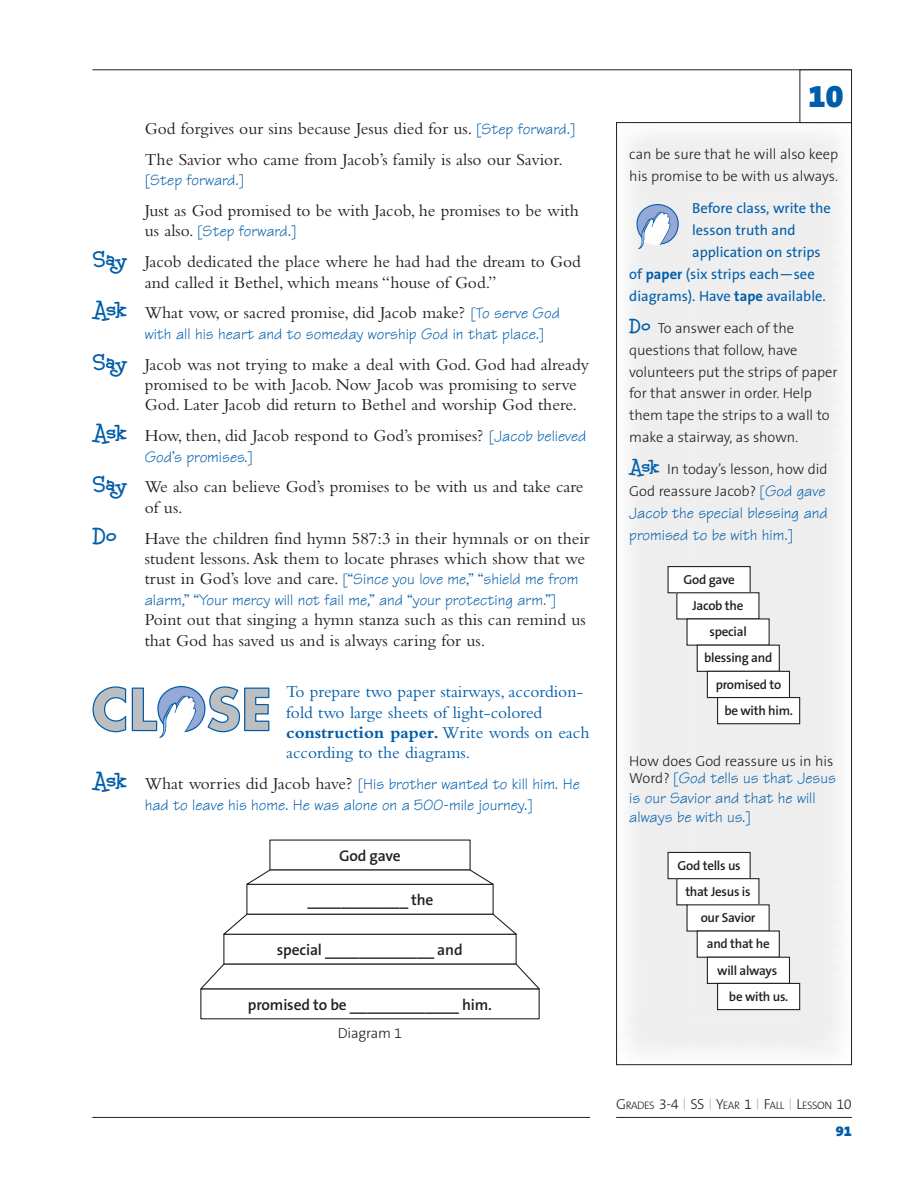
<style>
.page{position:relative;width:918px;height:1188px;background:#fff}
.page>*{position:absolute;margin:0;border:0;box-sizing:border-box;transform-origin:0 0}
.t1{font:900 31.95px "The Sans B9";color:#005daa}
.t2{font:17.4px/20.4px "Bembo";color:#231f20}
.t3{font:17.4px/20.4px "Bembo";color:#005daa}
.t4{font:16.05px/20.4px "Tekton";color:#005daa}
.t5{font:600 15.45px "The Sans B6";letter-spacing:-.01em;color:#231f20}
.t6{font:300 14.55px/21.9px "The Sans B3";letter-spacing:-.005em;color:#231f20}
.t7{font:14.55px "The Sans B5 Plain";color:#005daa}
.t8{font:900 14.55px "The Sans B9";color:#005daa}
.t9{font:600 13.05px "The Sans B6";letter-spacing:-.02em;color:#231f20}
.t10{font:300 10.95px "The Sans B3";letter-spacing:-.045em;color:#231f20}
.s1{font-family:"Tekton";font-size:16.05px;color:#005daa}
.s2{font-family:"Bembo";font-size:17.4px;color:#231f20}
.s3{font-family:"Malihini Tahitian BTN Bold";font-size:23.25px;color:#005daa}
.s4{font-weight:700}
.s5{font-family:"Malihini Tahitian BTN Bold";font-size:23.25px}
.s6{font-family:"The Sans B7";font-weight:700}
.s7{font-family:"Malihini Tahitian BTN Bold";font-weight:400;font-size:20.4px;color:#005daa}
.s8{font-family:"Tekton";font-weight:400;font-size:16.05px;color:#005daa}
.s9{font-family:"The Sans B3";font-weight:300;font-size:14.55px;color:#231f20}
.s10{font-size:14.55px}
</style>
<div class="page">
<hr style="left:616px;top:1117px;width:236px;height:1px;background:#231f20">
<hr style="left:92px;top:1117px;width:498px;height:1px;background:#231f20">
<svg style="left:207px;top:686px;width:63px;height:47px"></svg>
<svg style="left:158px;top:687px;width:47px;height:45px"></svg>
<svg style="left:92px;top:686px;width:105px;height:52px"></svg>
<svg style="left:200px;top:839px;width:340px;height:181px"></svg>
<div style="left:629px;top:134px;width:210px;height:918px;background:#eee"></div>
<div style="left:616px;top:122px;width:236px;height:943px;border:1px solid #231f20"></div>
<div style="left:637px;top:205px;width:41px;height:39px;background:#96a9d5;border-radius:50%"></div>
<div style="left:637px;top:204px;width:42px;height:41px;border:1px solid #005daa;border-radius:50%"></div>
<svg style="left:638px;top:211px;width:33px;height:38px"></svg>
<div style="left:668px;top:567px;width:82px;height:26px;background:#fff"></div>
<div style="left:668px;top:566px;width:83px;height:27px;border:1px solid #231f20"></div>
<div style="left:677px;top:593px;width:82px;height:26px;background:#fff"></div>
<div style="left:676px;top:592px;width:83px;height:28px;border:1px solid #231f20"></div>
<div style="left:687px;top:619px;width:82px;height:26px;background:#fff"></div>
<div style="left:686px;top:618px;width:84px;height:28px;border:1px solid #231f20"></div>
<div style="left:697px;top:645px;width:82px;height:26px;background:#fff"></div>
<div style="left:697px;top:645px;width:83px;height:27px;border:1px solid #231f20"></div>
<div style="left:707px;top:671px;width:82px;height:27px;background:#fff"></div>
<div style="left:707px;top:671px;width:83px;height:27px;border:1px solid #231f20"></div>
<div style="left:718px;top:698px;width:82px;height:26px;background:#fff"></div>
<div style="left:717px;top:697px;width:83px;height:27px;border:1px solid #231f20"></div>
<div style="left:668px;top:852px;width:82px;height:27px;background:#fff"></div>
<div style="left:668px;top:852px;width:83px;height:27px;border:1px solid #231f20"></div>
<div style="left:677px;top:879px;width:82px;height:26px;background:#fff"></div>
<div style="left:676px;top:878px;width:83px;height:27px;border:1px solid #231f20"></div>
<div style="left:687px;top:905px;width:82px;height:26px;background:#fff"></div>
<div style="left:697px;top:931px;width:82px;height:26px;background:#fff"></div>
<div style="left:697px;top:930px;width:83px;height:28px;border:1px solid #231f20"></div>
<div style="left:707px;top:957px;width:82px;height:26px;background:#fff"></div>
<div style="left:707px;top:957px;width:83px;height:27px;border:1px solid #231f20"></div>
<div style="left:718px;top:983px;width:82px;height:27px;background:#fff"></div>
<div style="left:717px;top:983px;width:83px;height:27px;border:1px solid #231f20"></div>
<hr style="left:92px;top:69px;width:760px;height:1px;background:#231f20">
<div style="left:800px;top:70px;width:52px;height:53px;border:1px solid #231f20"></div>
<p class="t2" style="left:145px;top:115px;width:432px;line-height:30.9px">God forgives our sins because Jesus died for us. <span class="s1">[Step forward.]<br></span>The Savior who came from Jacob’s family is also our Savior.</p>
<p class="t4" style="left:145px;top:172px;width:101px">[Step forward.]</p>
<p class="t2" style="left:145px;top:202px;width:436px">Just as God promised to be with Jacob, he promises to be with</p>
<p class="t4" style="left:145px;top:223px;width:153px"><span class="s2">us also.</span> [Step forward.]</p>
<p class="t2" style="left:145px;top:253px;width:438px;text-indent:-52px"><span class="s3">Say</span> Jacob dedicated the place where he had had the dream to God and called it Bethel, which means “house of God.”</p>
<p class="t2" style="left:92px;top:304px;width:469px"><span class="s3">Ask</span> What vow, or sacred promise, did Jacob make? <span class="s1">[To serve God</span></p>
<p class="t4" style="left:145px;top:326px;width:401px">with all his heart and to someday worship God in that place.]</p>
<p class="t2" style="left:145px;top:356px;width:446px;text-indent:-52px"><span class="s3">Say</span> Jacob was not trying to make a deal with God. God had already promised to be with Jacob. Now Jacob was promising to serve<br>God. Later Jacob did return to Bethel and worship God there.</p>
<p class="t2" style="left:92px;top:427px;width:496px"><span class="s3">Ask</span> How, then, did Jacob respond to God’s promises? <span class="s1">[Jacob believed</span></p>
<p class="t4" style="left:145px;top:449px;width:110px">God’s promises.]</p>
<p class="t2" style="left:145px;top:478px;width:440px;text-indent:-52px"><span class="s3">Say</span> We also can believe God’s promises to be with us and take care of us.</p>
<p class="t2" style="left:92px;top:530px;width:499px;text-align:right"><span class="s3">Do</span> Have the children find hymn 587:3 in their hymnals or on their student lessons. Ask them to locate phrases which show that we</p>
<p class="t4" style="left:145px;top:571px;width:435px"><span class="s2">trust in God’s love and care.</span> [“Since you love me,” “shield me from alarm,” “Your mercy will not fail me,” and “your protecting arm.”]</p>
<p class="t2" style="left:145px;top:611px;width:443px">Point out that singing a hymn stanza such as this can remind us that God has saved us and is always caring for us.</p>
<p class="t3" style="left:286px;top:683px;width:305px">To prepare two paper stairways, accordion&shy;fold two large sheets of light-colored <span class="s4">construction paper.</span> Write words on each according to the diagrams.</p>
<p class="t4" style="left:92px;top:776px;width:489px;text-align:center"><span class="s5">Ask</span> <span class="s2">What worries did Jacob have?</span> [His brother wanted to kill him. He had to leave his home. He was alone on a 500-mile journey.]</p>
<p class="t5" style="left:339px;top:850px;width:63px">God gave</p>
<p class="t5" style="left:307px;top:894px;width:128px">____________ the</p>
<p class="t5" style="left:277px;top:944px;width:187px">special _____________ and</p>
<p class="t5" style="left:248px;top:998px;width:245px">promised to be _____________ him.</p>
<p class="t6" style="left:338px;top:1024px;width:66px">Diagram 1</p>
<h1 class="t1" style="left:808px;top:83px;width:37px">10</h1>
<p class="t6" style="left:629px;top:145px;width:211px">can be sure that he will also keep his promise to be with us always.</p>
<p class="t7" style="left:692px;top:203px;width:140px">Before class, write the</p>
<p class="t7" style="left:692px;top:225px;width:105px">lesson truth and</p>
<p class="t7" style="left:692px;top:246px;width:130px">application on strips</p>
<p class="t7" style="left:629px;top:268px;width:187px">of <span class="s6">paper</span> (six strips each—see</p>
<p class="t7" style="left:629px;top:290px;width:198px">diagrams). Have <span class="s6">tape</span> available.</p>
<p class="t6" style="left:629px;top:319px;width:210px"><span class="s7">Do</span> To answer each of the questions that follow, have volunteers put the strips of paper for that answer in order. Help them tape the strips to a wall to make a stairway, as shown.</p>
<p class="t6" style="left:629px;top:460px;width:200px"><span class="s7">Ask</span> In today’s lesson, how did<br>God reassure Jacob? <span class="s8">[God gave</span></p>
<p class="t4" style="left:629px;top:504px;width:200px;line-height:21.9px">Jacob the special blessing and promised to be with him.]</p>
<p class="t9" style="left:684px;top:574px;width:53px">God gave</p>
<p class="t9" style="left:692px;top:600px;width:52px">Jacob the</p>
<p class="t9" style="left:710px;top:627px;width:39px">special</p>
<p class="t9" style="left:704px;top:653px;width:70px">blessing and</p>
<p class="t9" style="left:716px;top:679px;width:67px">promised to</p>
<p class="t9" style="left:724px;top:705px;width:70px">be with him.</p>
<p class="t6" style="left:629px;top:751px;width:206px">How does God reassure us in his</p>
<p class="t4" style="left:629px;top:771px;width:208px;line-height:19.4px"><span class="s9">Word?</span> [God tells us that Jesus is our Savior and that he will always be with us.]</p>
<p class="t9" style="left:678px;top:860px;width:65px">God tells us</p>
<p class="t9" style="left:685px;top:886px;width:67px">that Jesus is</p>
<p class="t9" style="left:701px;top:913px;width:56px">our Savior</p>
<p class="t9" style="left:707px;top:939px;width:65px">and that he</p>
<p class="t9" style="left:717px;top:965px;width:61px">will always</p>
<p class="t9" style="left:729px;top:991px;width:61px">be with us.</p>
<p class="t10" style="left:616px;top:1101px;width:237px"><span class="s10">G</span>RADES <span class="s10">3-4</span> <sup>|</sup> <span class="s10">SS</span> <sup>|</sup> <span class="s10">Y</span>EAR <span class="s10">1</span> <sup>|</sup> <span class="s10">F</span>ALL <sup>|</sup> <span class="s10">L</span>ESSON <span class="s10">10</span></p>
<p class="t8" style="left:836px;top:1125px;width:18px">91</p>
</div>
